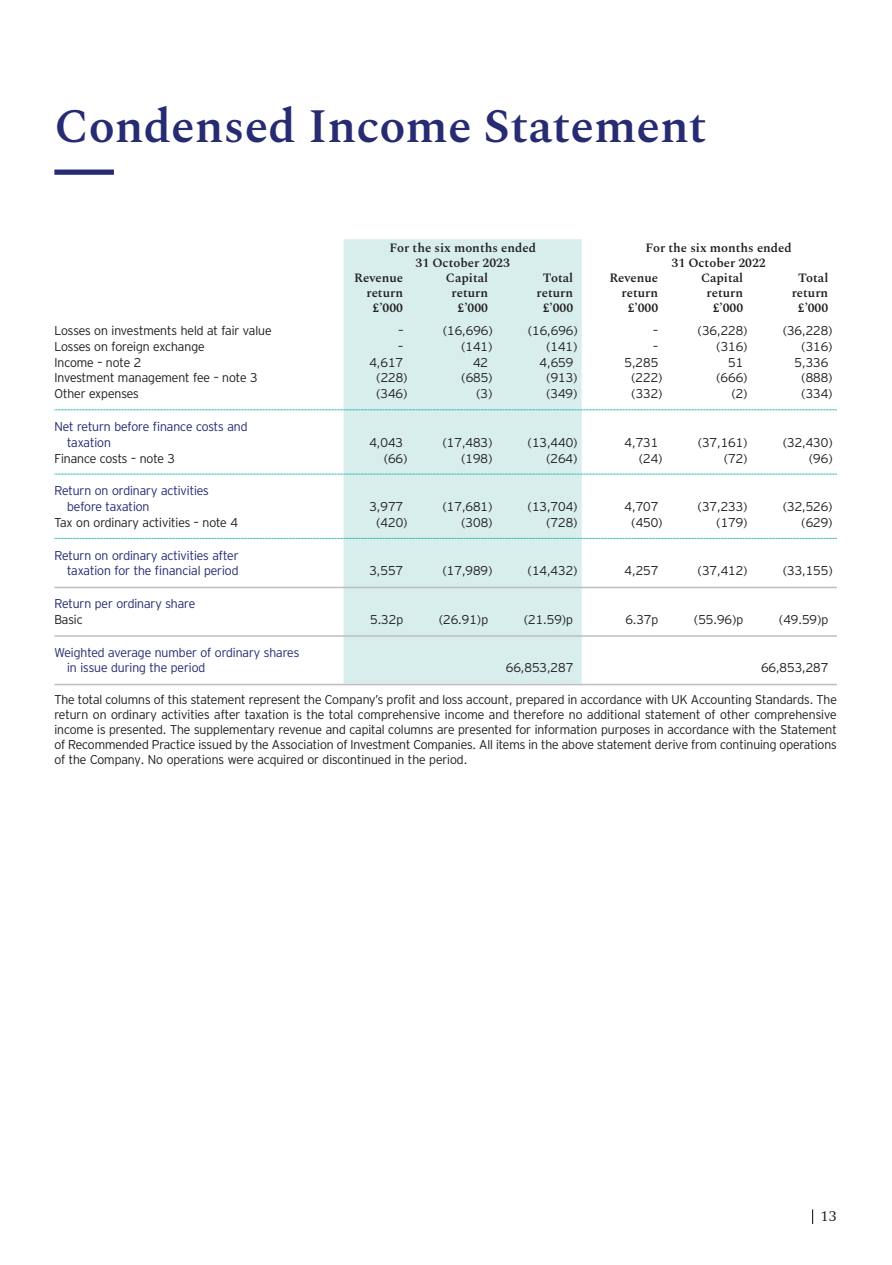
<style>
.page{position:relative;width:892px;height:1265px;background:#fff}
.page>*{position:absolute;margin:0;border:0;box-sizing:border-box;transform-origin:0 0}
.t1{font:600 48px "Spectral";color:#262b72}
.t2{font:300 15px "Swift Com";color:#231f20}
.t3{font:300 12.75px/15px "Invesco Interstate";color:#231f20;text-align:justify}
.t4{font:300 12.75px/15.8px "Invesco Interstate";color:#262b72}
.t5{font:600 12.75px "Spectral";color:#231f20}
</style>
<div class="page">
<svg style="left:812px;top:1209px;width:1px;height:14px"></svg>
<div style="left:344px;top:239px;width:238px;height:444px;background:#d8eeec"></div>
<svg style="left:54px;top:409px;width:783px;height:1px"></svg>
<svg style="left:54px;top:474px;width:783px;height:1px"></svg>
<svg style="left:54px;top:538px;width:783px;height:1px"></svg>
<hr style="left:54px;top:586px;width:783px;height:2px;background:#bebcbd">
<hr style="left:54px;top:635px;width:783px;height:1px;background:#bebcbd">
<hr style="left:54px;top:683px;width:783px;height:2px;background:#bebcbd">
<div style="left:54px;top:169px;width:60px;height:6px;background:#262b72"></div>
<h1 class="t1" style="left:54px;top:97px;width:654px">Condensed Income Statement</h1>
<p class="t5" style="left:390px;top:240px;width:148px">For the six months ended</p>
<p class="t5" style="left:645px;top:240px;width:148px">For the six months ended</p>
<p class="t5" style="left:416px;top:255px;width:96px">31 October 2023</p>
<p class="t5" style="left:671px;top:255px;width:96px">31 October 2022</p>
<p class="t5" style="left:354px;top:270px;width:50px">Revenue</p>
<p class="t5" style="left:446px;top:270px;width:44px">Capital</p>
<p class="t5" style="left:543px;top:270px;width:32px">Total</p>
<p class="t5" style="left:609px;top:270px;width:50px">Revenue</p>
<p class="t5" style="left:701px;top:270px;width:44px">Capital</p>
<p class="t5" style="left:798px;top:270px;width:32px">Total</p>
<p class="t5" style="left:366px;top:285px;width:38px">return</p>
<p class="t5" style="left:451px;top:285px;width:38px">return</p>
<p class="t5" style="left:537px;top:285px;width:38px">return</p>
<p class="t5" style="left:622px;top:285px;width:38px">return</p>
<p class="t5" style="left:707px;top:285px;width:38px">return</p>
<p class="t5" style="left:792px;top:285px;width:38px">return</p>
<p class="t5" style="left:373px;top:300px;width:32px">£’000</p>
<p class="t5" style="left:458px;top:300px;width:32px">£’000</p>
<p class="t5" style="left:543px;top:300px;width:32px">£’000</p>
<p class="t5" style="left:628px;top:300px;width:32px">£’000</p>
<p class="t5" style="left:713px;top:300px;width:32px">£’000</p>
<p class="t5" style="left:798px;top:300px;width:32px">£’000</p>
<p class="t3" style="left:54px;top:324px;width:219px">Losses on investments held at fair value</p>
<p class="t3" style="left:398px;top:324px;width:6px">–</p>
<p class="t3" style="left:443px;top:324px;width:52px">(16,696)</p>
<p class="t3" style="left:528px;top:324px;width:52px">(16,696)</p>
<p class="t3" style="left:653px;top:324px;width:6px">—</p>
<p class="t3" style="left:698px;top:324px;width:52px">(36,228)</p>
<p class="t3" style="left:783px;top:324px;width:52px">(36,228)</p>
<p class="t3" style="left:54px;top:340px;width:152px">Losses on foreign exchange</p>
<p class="t3" style="left:398px;top:340px;width:6px">–</p>
<p class="t3" style="left:461px;top:340px;width:33px">(141)</p>
<p class="t3" style="left:546px;top:340px;width:33px">(141)</p>
<p class="t3" style="left:653px;top:340px;width:6px">—</p>
<p class="t3" style="left:716px;top:340px;width:33px">(316)</p>
<p class="t3" style="left:801px;top:340px;width:33px">(316)</p>
<p class="t3" style="left:54px;top:356px;width:88px">Income – note 2</p>
<p class="t3" style="left:369px;top:356px;width:35px">4,617</p>
<p class="t3" style="left:473px;top:356px;width:17px">42</p>
<p class="t3" style="left:540px;top:356px;width:35px">4,659</p>
<p class="t3" style="left:624px;top:356px;width:35px">5,285</p>
<p class="t3" style="left:728px;top:356px;width:17px">51</p>
<p class="t3" style="left:795px;top:356px;width:35px">5,336</p>
<p class="t3" style="left:54px;top:371px;width:205px">Investment management fee – note 3</p>
<p class="t3" style="left:376px;top:371px;width:33px">(228)</p>
<p class="t3" style="left:461px;top:371px;width:33px">(685)</p>
<p class="t3" style="left:546px;top:371px;width:33px">(913)</p>
<p class="t3" style="left:631px;top:371px;width:33px">(222)</p>
<p class="t3" style="left:716px;top:371px;width:33px">(666)</p>
<p class="t3" style="left:801px;top:371px;width:33px">(888)</p>
<p class="t3" style="left:54px;top:387px;width:86px">Other expenses</p>
<p class="t3" style="left:376px;top:387px;width:33px">(346)</p>
<p class="t3" style="left:476px;top:387px;width:18px">(3)</p>
<p class="t3" style="left:546px;top:387px;width:33px">(349)</p>
<p class="t3" style="left:631px;top:387px;width:33px">(332)</p>
<p class="t3" style="left:731px;top:387px;width:18px">(2)</p>
<p class="t3" style="left:801px;top:387px;width:33px">(334)</p>
<p class="t4" style="left:67px;top:419px;width:182px;text-indent:-13px">Net return before finance costs and taxation</p>
<p class="t3" style="left:369px;top:436px;width:35px">4,043</p>
<p class="t3" style="left:442px;top:436px;width:52px">(17,483)</p>
<p class="t3" style="left:528px;top:436px;width:52px">(13,440)</p>
<p class="t3" style="left:625px;top:436px;width:35px">4,731</p>
<p class="t3" style="left:698px;top:436px;width:52px">(37,161)</p>
<p class="t3" style="left:783px;top:436px;width:52px">(32,430)</p>
<p class="t3" style="left:54px;top:451px;width:122px">Finance costs – note 3</p>
<p class="t3" style="left:384px;top:451px;width:25px">(66)</p>
<p class="t3" style="left:461px;top:451px;width:33px">(198)</p>
<p class="t3" style="left:546px;top:451px;width:33px">(264)</p>
<p class="t3" style="left:639px;top:451px;width:25px">(24)</p>
<p class="t3" style="left:724px;top:451px;width:25px">(72)</p>
<p class="t3" style="left:809px;top:451px;width:25px">(96)</p>
<p class="t4" style="left:67px;top:484px;width:143px;text-indent:-13px">Return on ordinary activities before taxation</p>
<p class="t3" style="left:369px;top:500px;width:35px">3,977</p>
<p class="t3" style="left:442px;top:500px;width:52px">(17,681)</p>
<p class="t3" style="left:528px;top:500px;width:52px">(13,704)</p>
<p class="t3" style="left:625px;top:500px;width:35px">4,707</p>
<p class="t3" style="left:698px;top:500px;width:52px">(37,233)</p>
<p class="t3" style="left:783px;top:500px;width:52px">(32,526)</p>
<p class="t3" style="left:54px;top:516px;width:185px">Tax on ordinary activities – note 4</p>
<p class="t3" style="left:376px;top:516px;width:33px">(420)</p>
<p class="t3" style="left:461px;top:516px;width:33px">(308)</p>
<p class="t3" style="left:546px;top:516px;width:33px">(728)</p>
<p class="t3" style="left:631px;top:516px;width:33px">(450)</p>
<p class="t3" style="left:716px;top:516px;width:33px">(179)</p>
<p class="t3" style="left:801px;top:516px;width:33px">(629)</p>
<p class="t4" style="left:54px;top:548px;width:186px;text-align:right">Return on ordinary activities after taxation for the financial period</p>
<p class="t3" style="left:369px;top:564px;width:35px">3,557</p>
<p class="t3" style="left:442px;top:564px;width:52px">(17,989)</p>
<p class="t3" style="left:528px;top:564px;width:52px">(14,432)</p>
<p class="t3" style="left:625px;top:564px;width:35px">4,257</p>
<p class="t3" style="left:698px;top:564px;width:52px">(37,412)</p>
<p class="t3" style="left:783px;top:564px;width:52px">(33,155)</p>
<p class="t4" style="left:54px;top:596px;width:142px">Return per ordinary share</p>
<p class="t3" style="left:54px;top:613px;width:30px">Basic</p>
<p class="t3" style="left:370px;top:613px;width:34px">5.32p</p>
<p class="t3" style="left:439px;top:613px;width:51px">(26.91)p</p>
<p class="t3" style="left:524px;top:613px;width:51px">(21.59)p</p>
<p class="t3" style="left:625px;top:613px;width:34px">6.37p</p>
<p class="t3" style="left:694px;top:613px;width:51px">(55.96)p</p>
<p class="t3" style="left:779px;top:613px;width:51px">(49.59)p</p>
<p class="t4" style="left:67px;top:645px;width:234px;text-indent:-13px">Weighted average number of ordinary shares in issue during the period</p>
<p class="t3" style="left:506px;top:661px;width:69px">66,853,287</p>
<p class="t3" style="left:761px;top:661px;width:69px">66,853,287</p>
<p class="t3" style="left:54px;top:693px;width:784px">The total columns of this statement represent the Company’s profit and loss account, prepared in accordance with UK Accounting Standards. The return on ordinary activities after taxation is the total comprehensive income and therefore no additional statement of other comprehensive income is presented. The supplementary revenue and capital columns are presented for information purposes in accordance with the Statement of Recommended Practice issued by the Association of Investment Companies. All items in the above statement derive from continuing operations of the Company. No operations were acquired or discontinued in the period.</p>
<p class="t2" style="left:820px;top:1206px;width:18px">13</p>
</div>
